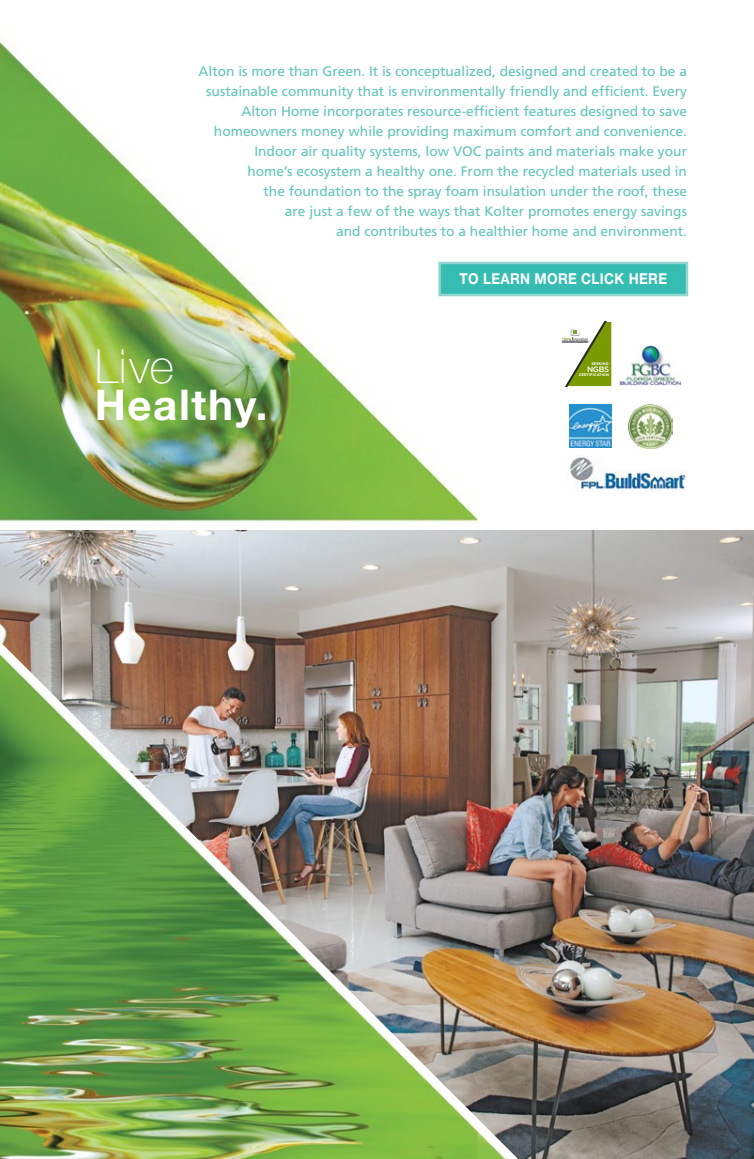
<style>
.page{position:relative;width:754px;height:1159px;background:#fff}
.page>*{position:absolute;margin:0;border:0;box-sizing:border-box;transform-origin:0 0}
.t1{font:100 46.62px "Helvetica Neue";color:#fff}
.t2{font:700 42.12px "Helvetica Neue";letter-spacing:.04em;color:#fff}
.t3{font:700 15px "Helvetica Neue LT Pro";letter-spacing:.025em;color:#fff;scale:.9 1}
.t4{font:13.75px/20px "Frutiger";color:#60c5ba;text-align:right}
.t5{font:500 7.88px "Gotham";color:#fff}
.t6{font:700 3.75px "Gotham";color:#fff}
</style>
<div class="page">
<img style="left:0;top:39px;width:689px;height:484px">
<img style="left:0;top:530px;width:754px;height:629px">
<svg style="left:560px;top:322px;width:51px;height:64px"></svg>
<img style="left:566px;top:456px;width:122px;height:37px">
<img style="left:570px;top:405px;width:41px;height:42px">
<img style="left:616px;top:346px;width:66px;height:40px">
<img style="left:628px;top:404px;width:44px;height:44px">
<div style="left:438px;top:262px;width:250px;height:34px;background:#36bdb2;border:2px solid #93d4ce"></div>
<p class="t4" style="left:199px;top:61px;width:490px">Alton is more than Green. It is conceptualized, designed and created to be a sustainable community that is environmentally friendly and efficient. Every Alton Home incorporates resource-efficient features designed to save homeowners money while providing maximum comfort and convenience.<br>Indoor air quality systems, low VOC paints and materials make your<br>home’s ecosystem a healthy one. From the recycled materials used in<br>the foundation to the spray foam insulation under the roof, these<br>are just a few of the ways that Kolter promotes energy savings<br>and contributes to a healthier home and environment.</p>
<p class="t1" style="left:95px;top:330px;width:81px">Live</p>
<p class="t2" style="left:95px;top:372px;width:174px">Healthy.</p>
<p class="t3" style="left:459px;top:270px;width:232px">TO LEARN MORE CLICK HERE</p>
<p class="t6" style="left:591px;top:361px;width:19px">SEEKING</p>
<p class="t5" style="left:587px;top:364px;width:23px">NGBS</p>
<p class="t6" style="left:579px;top:372px;width:32px">CERTIFICATION</p>
</div>
